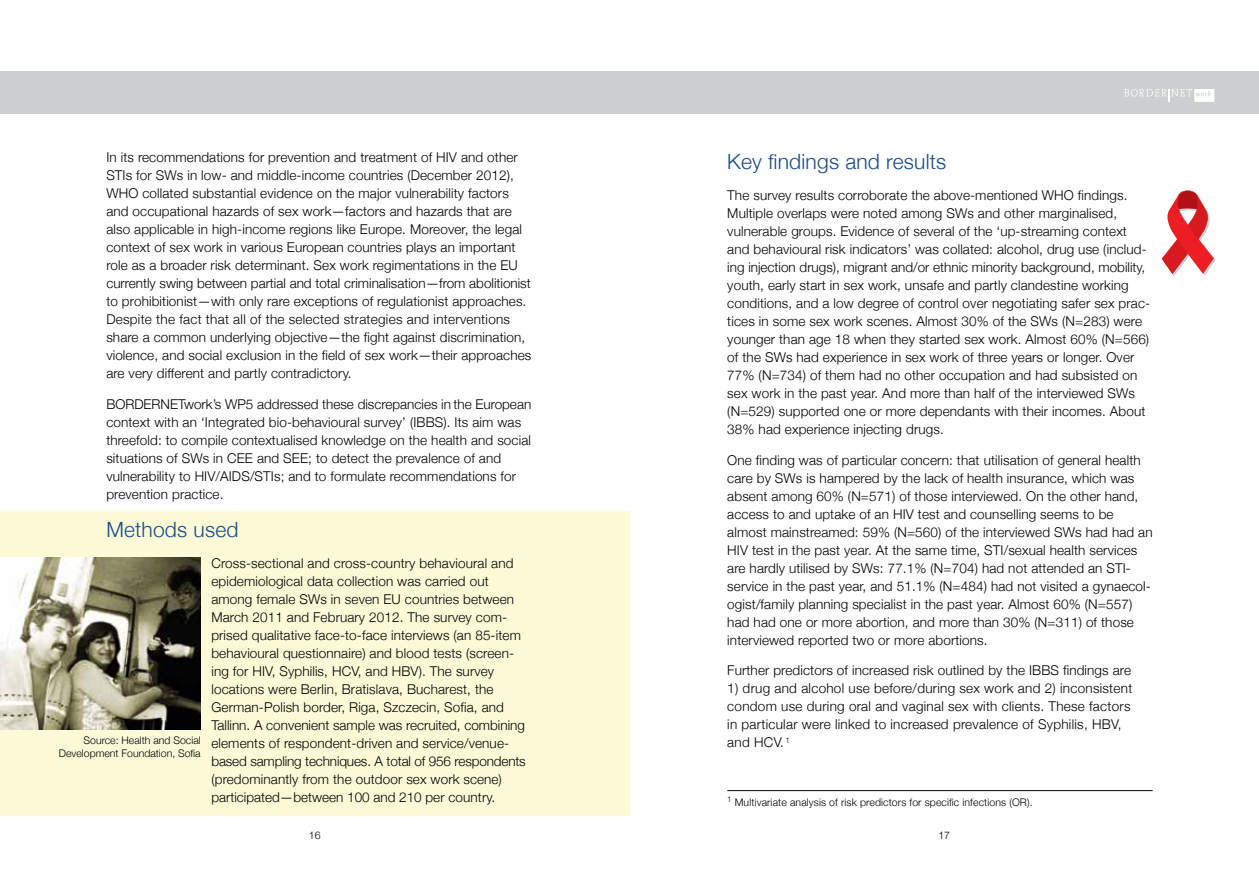
<style>
.page{position:relative;width:1259px;height:893px;background:#fff}
.page>*{position:absolute;margin:0;border:0;box-sizing:border-box;transform-origin:0 0}
.t1{font:300 21px "Helvetica Neue";letter-spacing:.01em;color:#184b8e}
.t2{font:300 13.5px/18px "Helvetica Neue";letter-spacing:.01em;color:#000}
.t3{font:300 10.5px/13.5px "Helvetica Neue";letter-spacing:.01em;color:#000;text-align:right}
</style>
<div class="page">
<div style="left:0;top:511px;width:629px;height:304px;background:#fdfad8"></div>
<div style="left:0;top:71px;width:1259px;height:43px;background:#cdcfd0"></div>
<img style="left:0;top:558px;width:201px;height:172px">
<hr style="left:727px;top:790px;width:425px;height:1px;background:#000">
<svg style="left:1161px;top:190px;width:54px;height:86px"></svg>
<svg style="left:1124px;top:89px;width:90px;height:13px"></svg>
<p class="t2" style="left:106px;top:147px;width:426px">In its recommendations for prevention and treatment of HIV and other STIs for SWs in low- and middle-income countries (December 2012), WHO collated substantial evidence on the major vulnerability factors and occupational hazards of sex work—factors and hazards that are also applicable in high-income regions like Europe. Moreover, the legal context of sex work in various European countries plays an important role as a broader risk determinant. Sex work regimentations in the EU currently swing between partial and total criminalisation—from abolitionist to prohibitionist—with only rare exceptions of regulationist approaches.<br>Despite the fact that all of the selected strategies and interventions share a common underlying objective—the fight against discrimination, violence, and social exclusion in the field of sex work—their approaches are very different and partly contradictory.</p>
<p class="t2" style="left:106px;top:394px;width:426px">BORDERNETwork’s WP5 addressed these discrepancies in the European context with an ‘Integrated bio-behavioural survey’ (IBBS). Its aim was threefold: to compile contextualised knowledge on the health and social situations of SWs in CEE and SEE; to detect the prevalence of and vulnerability to HIV/AIDS/STIs; and to formulate recommendations for prevention practice.</p>
<h1 class="t1" style="left:106px;top:512px;width:134px">Methods used</h1>
<p class="t2" style="left:211px;top:553px;width:316px">Cross-sectional and cross-country behavioural and epidemiological data collection was carried out among female SWs in seven EU countries between March 2011 and February 2012. The survey com&shy;prised qualitative face-to-face interviews (an 85-item behavioural questionnaire) and blood tests (screen&shy;ing for HIV, Syphilis, HCV, and HBV). The survey locations were Berlin, Bratislava, Bucharest, the German-Polish border, Riga, Szczecin, Sofia, and Tallinn. A convenient sample was recruited, combining elements of respondent-driven and service/venue&shy;based sampling techniques. A total of 956 respondents (predominantly from the outdoor sex work scene) participated—between 100 and 210 per country.</p>
<p class="t3" style="left:59px;top:733px;width:143px">Source: Health and Social<br>Development Foundation, Sofia</p>
<h1 class="t1" style="left:727px;top:145px;width:220px">Key findings and results</h1>
<p class="t2" style="left:727px;top:185px;width:424px">The survey results corroborate the above-mentioned WHO findings.<br>Multiple overlaps were noted among SWs and other marginalised, vulnerable groups. Evidence of several of the ‘up-streaming context and behavioural risk indicators’ was collated: alcohol, drug use (includ&shy;ing injection drugs), migrant and/or ethnic minority background, mobility, youth, early start in sex work, unsafe and partly clandestine working conditions, and a low degree of control over negotiating safer sex prac&shy;tices in some sex work scenes. Almost 30% of the SWs (N=283) were younger than age 18 when they started sex work. Almost 60% (N=566) of the SWs had experience in sex work of three years or longer. Over 77% (N=734) of them had no other occupation and had subsisted on sex work in the past year. And more than half of the interviewed SWs (N=529) supported one or more dependants with their incomes. About 38% had experience injecting drugs.</p>
<p class="t2" style="left:727px;top:450px;width:427px">One finding was of particular concern: that utilisation of general health care by SWs is hampered by the lack of health insurance, which was absent among 60% (N=571) of those interviewed. On the other hand, access to and uptake of an HIV test and counselling seems to be almost mainstreamed: 59% (N=560) of the interviewed SWs had had an HIV test in the past year. At the same time, STI/sexual health services are hardly utilised by SWs: 77.1% (N=704) had not attended an STI&shy;service in the past year, and 51.1% (N=484) had not visited a gynaecol&shy;ogist/family planning specialist in the past year. Almost 60% (N=557) had had one or more abortion, and more than 30% (N=311) of those interviewed reported two or more abortions.</p>
<p class="t2" style="left:727px;top:661px;width:405px">Further predictors of increased risk outlined by the IBBS findings are</p>
<p class="t2" style="left:727px;top:679px;width:406px">1) drug and alcohol use before/during sex work and 2) inconsistent condom use during oral and vaginal sex with clients. These factors in particular were linked to increased prevalence of Syphilis, HBV, and HCV. <sup>1</sup></p>
<p class="t3" style="left:727px;top:795px;width:307px"><sup>1</sup> Multivariate analysis of risk predictors for specific infections (OR).</p>
<p class="t3" style="left:309px;top:828px;width:13px">16</p>
<p class="t3" style="left:938px;top:828px;width:13px">17</p>
</div>
